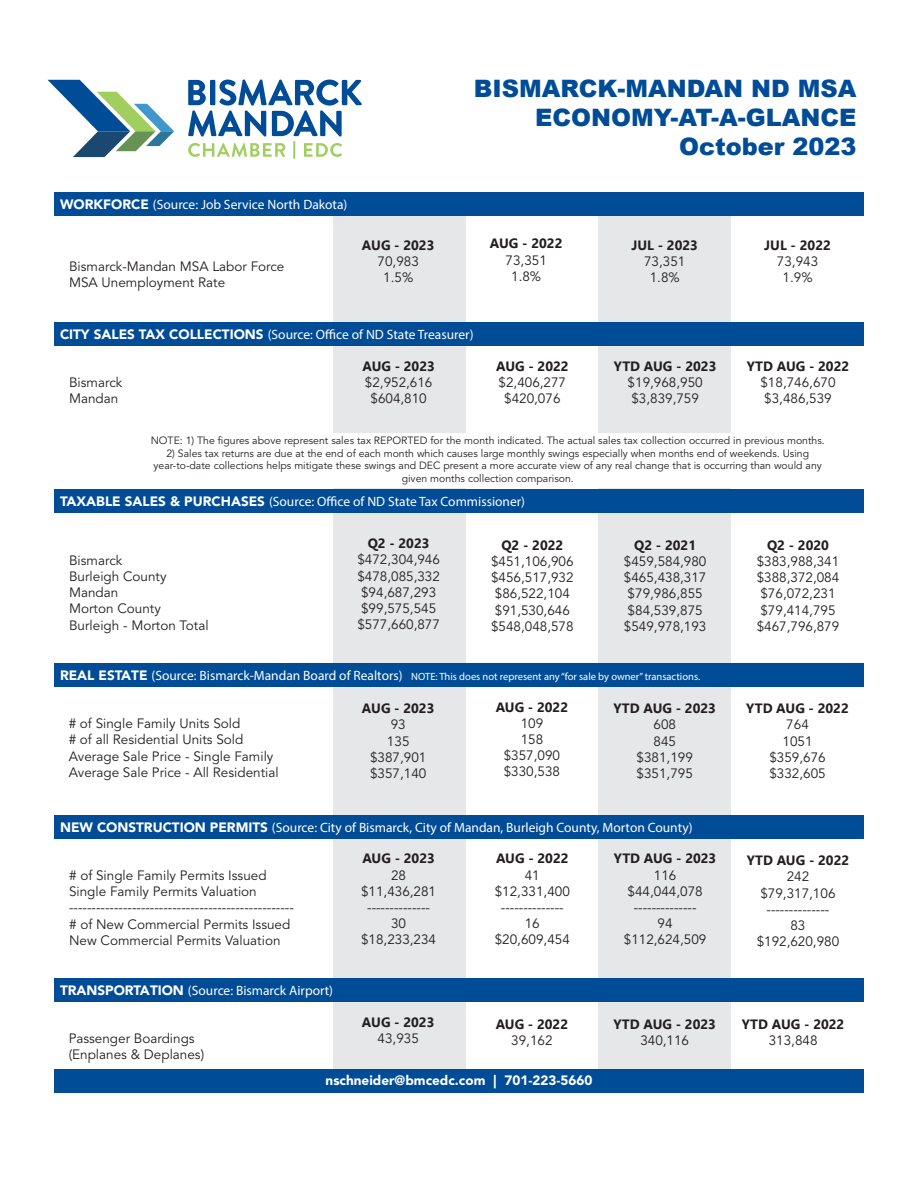
<style>
.page{position:relative;width:918px;height:1188px;background:#fff}
.page>*{position:absolute;margin:0;border:0;box-sizing:border-box;transform-origin:0 0}
.t1{font:900 24px "Arial";color:#004c97}
.t2{font:13.5px/16.2px "Avenir";color:#231f20}
.t3{font:13.5px "Myriad Pro";color:#fff}
.t4{font:700 13.5px "Leelawadee";color:#231f20}
.t5{font:900 13.5px "Avenir";color:#fff}
.t6{font:10.5px/12.6px "Avenir";color:#231f20;text-align:center}
.t7{font:10.5px "Myriad Pro";color:#fff}
.s1{font-family:"Avenir";font-weight:900}
.s2{font-family:"Avenir";font-weight:900;font-size:13.5px}
.s3{font-size:13.5px}
</style>
<div class="page">
<div style="left:598px;top:216px;width:133px;height:862px;background:#e6e7e9"></div>
<div style="left:333px;top:216px;width:133px;height:862px;background:#e6e7e9"></div>
<svg style="left:188px;top:80px;width:174px;height:79px"></svg>
<svg style="left:48px;top:80px;width:126px;height:77px"></svg>
<div style="left:54px;top:192px;width:810px;height:24px;background:#004c97"></div>
<div style="left:54px;top:322px;width:810px;height:24px;background:#004c97"></div>
<div style="left:54px;top:489px;width:810px;height:24px;background:#004c97"></div>
<div style="left:54px;top:663px;width:810px;height:24px;background:#004c97"></div>
<div style="left:54px;top:815px;width:810px;height:24px;background:#004c97"></div>
<div style="left:54px;top:979px;width:810px;height:23px;background:#004c97"></div>
<div style="left:135px;top:434px;width:702px;height:54px;background:#fff"></div>
<div style="left:54px;top:1069px;width:810px;height:23px;background:#004c97"></div>
<p class="t3" style="left:60px;top:196px;width:289px"><span class="s1">WORKFORCE</span> (Source: Job Service North Dakota)</p>
<p class="t2" style="left:69px;top:259px;width:217px">Bismarck-Mandan MSA Labor Force</p>
<p class="t2" style="left:69px;top:275px;width:158px">MSA Unemployment Rate</p>
<p class="t4" style="left:362px;top:237px;width:74px">AUG - 2023</p>
<p class="t2" style="left:378px;top:253px;width:43px">70,983</p>
<p class="t2" style="left:383px;top:270px;width:32px">1.5%</p>
<p class="t1" style="left:474px;top:71px;width:384px">BISMARCK-MANDAN ND MSA</p>
<p class="t1" style="left:535px;top:100px;width:323px">ECONOMY-AT-A-GLANCE</p>
<p class="t1" style="left:679px;top:129px;width:179px">October 2023</p>
<p class="t4" style="left:490px;top:236px;width:74px">AUG - 2022</p>
<p class="t2" style="left:506px;top:252px;width:43px">73,351</p>
<p class="t2" style="left:511px;top:268px;width:32px">1.8%</p>
<p class="t4" style="left:631px;top:237px;width:68px">JUL - 2023</p>
<p class="t2" style="left:644px;top:253px;width:43px">73,351</p>
<p class="t2" style="left:650px;top:270px;width:32px">1.8%</p>
<p class="t4" style="left:764px;top:237px;width:68px">JUL - 2022</p>
<p class="t2" style="left:777px;top:253px;width:43px">73,943</p>
<p class="t2" style="left:783px;top:270px;width:32px">1.9%</p>
<p class="t3" style="left:60px;top:326px;width:415px"><span class="s1">CITY SALES TAX COLLECTIONS</span> (Source: Office of ND State Treasurer)</p>
<p class="t2" style="left:69px;top:374px;width:55px">Bismarck</p>
<p class="t2" style="left:69px;top:390px;width:51px">Mandan</p>
<p class="t4" style="left:362px;top:358px;width:74px">AUG - 2023</p>
<p class="t2" style="left:365px;top:375px;width:69px">$2,952,616</p>
<p class="t2" style="left:371px;top:391px;width:58px">$604,810</p>
<p class="t4" style="left:496px;top:358px;width:74px">AUG - 2022</p>
<p class="t2" style="left:499px;top:375px;width:69px">$2,406,277</p>
<p class="t2" style="left:504px;top:391px;width:58px">$420,076</p>
<p class="t4" style="left:614px;top:358px;width:104px">YTD AUG - 2023</p>
<p class="t2" style="left:628px;top:375px;width:77px">$19,968,950</p>
<p class="t2" style="left:631px;top:391px;width:69px">$3,839,759</p>
<p class="t4" style="left:747px;top:358px;width:104px">YTD AUG - 2022</p>
<p class="t2" style="left:760px;top:375px;width:77px">$18,746,670</p>
<p class="t2" style="left:764px;top:391px;width:69px">$3,486,539</p>
<p class="t6" style="left:151px;top:435px;width:676px">NOTE: 1) The figures above represent sales tax REPORTED for the month indicated. The actual sales tax collection occurred in previous months.</p>
<p class="t6" style="left:166px;top:447px;width:644px">2) Sales tax returns are due at the end of each month which causes large monthly swings especially when months end of weekends. Using</p>
<p class="t6" style="left:154px;top:460px;width:670px">year-to-date collections helps mitigate these swings and DEC present a more accurate view of any real change that is occurring than would any given months collection comparison.</p>
<p class="t3" style="left:60px;top:493px;width:467px"><span class="s1">TAXABLE SALES &amp; PURCHASES</span> (Source: Office of ND State Tax Commissioner)</p>
<p class="t2" style="left:69px;top:552px;width:55px">Bismarck</p>
<p class="t2" style="left:69px;top:569px;width:99px">Burleigh County</p>
<p class="t2" style="left:69px;top:585px;width:51px">Mandan</p>
<p class="t2" style="left:69px;top:601px;width:93px">Morton County</p>
<p class="t2" style="left:69px;top:617px;width:141px">Burleigh - Morton Total</p>
<p class="t4" style="left:368px;top:536px;width:63px">Q2 - 2023</p>
<p class="t2" style="left:357px;top:552px;width:84px">$472,304,946</p>
<p class="t2" style="left:357px;top:568px;width:84px">$478,085,332</p>
<p class="t2" style="left:361px;top:584px;width:77px">$94,687,293 $99,575,545</p>
<p class="t2" style="left:357px;top:617px;width:84px">$577,660,877</p>
<p class="t4" style="left:501px;top:537px;width:63px">Q2 - 2022</p>
<p class="t2" style="left:491px;top:554px;width:84px">$451,106,906</p>
<p class="t2" style="left:491px;top:570px;width:84px">$456,517,932</p>
<p class="t2" style="left:491px;top:586px;width:84px">$86,522,104 $91,530,646 $548,048,578</p>
<p class="t4" style="left:634px;top:537px;width:63px">Q2 - 2021</p>
<p class="t2" style="left:624px;top:554px;width:84px">$459,584,980</p>
<p class="t2" style="left:624px;top:570px;width:84px">$465,438,317</p>
<p class="t2" style="left:628px;top:586px;width:77px">$79,986,855</p>
<p class="t2" style="left:628px;top:602px;width:77px">$84,539,875</p>
<p class="t2" style="left:624px;top:619px;width:84px">$549,978,193</p>
<p class="t7" style="left:60px;top:670px;width:642px"><span class="s2">REAL ESTATE</span> <span class="s3">(Source: Bismarck-Mandan Board of Realtors)</span> NOTE: This does not represent any “for sale by owner” transactions.</p>
<p class="t2" style="left:69px;top:716px;width:173px"># of Single Family Units Sold</p>
<p class="t2" style="left:69px;top:732px;width:176px"># of all Residential Units Sold</p>
<p class="t2" style="left:69px;top:748px;width:206px">Average Sale Price - Single Family</p>
<p class="t2" style="left:69px;top:764px;width:211px">Average Sale Price - All Residential</p>
<p class="t4" style="left:362px;top:701px;width:74px">AUG - 2023</p>
<p class="t2" style="left:391px;top:717px;width:17px">93</p>
<p class="t2" style="left:387px;top:733px;width:24px">135</p>
<p class="t2" style="left:370px;top:750px;width:58px">$387,901</p>
<p class="t2" style="left:370px;top:766px;width:58px">$357,140</p>
<p class="t4" style="left:496px;top:699px;width:74px">AUG - 2022</p>
<p class="t2" style="left:521px;top:715px;width:24px">109</p>
<p class="t2" style="left:521px;top:732px;width:24px">158</p>
<p class="t2" style="left:504px;top:748px;width:58px">$357,090</p>
<p class="t2" style="left:504px;top:764px;width:58px">$330,538</p>
<p class="t4" style="left:613px;top:701px;width:104px">YTD AUG - 2023</p>
<p class="t2" style="left:654px;top:717px;width:24px">608</p>
<p class="t2" style="left:654px;top:733px;width:24px">845</p>
<p class="t2" style="left:637px;top:750px;width:58px">$381,199</p>
<p class="t2" style="left:637px;top:766px;width:58px">$351,795</p>
<p class="t3" style="left:60px;top:819px;width:634px"><span class="s1">NEW CONSTRUCTION PERMITS</span> (Source: City of Bismarck, City of Mandan, Burleigh County, Morton County)</p>
<p class="t2" style="left:69px;top:868px;width:226px"># of Single Family Permits Issued Single Family Permits Valuation -------------------------------------------------- # of New Commercial Permits Issued</p>
<p class="t2" style="left:69px;top:933px;width:213px">New Commercial Permits Valuation</p>
<p class="t3" style="left:60px;top:982px;width:275px"><span class="s1">TRANSPORTATION</span> (Source: Bismarck Airport)</p>
<p class="t4" style="left:362px;top:851px;width:74px">AUG - 2023</p>
<p class="t2" style="left:391px;top:867px;width:17px">28</p>
<p class="t2" style="left:361px;top:884px;width:77px;text-align:center">$11,436,281 --------------</p>
<p class="t2" style="left:391px;top:916px;width:17px">30</p>
<p class="t2" style="left:361px;top:932px;width:77px">$18,233,234</p>
<p class="t4" style="left:496px;top:851px;width:74px">AUG - 2022</p>
<p class="t2" style="left:525px;top:867px;width:17px">41</p>
<p class="t2" style="left:495px;top:884px;width:77px">$12,331,400</p>
<p class="t2" style="left:501px;top:900px;width:64px">--------------</p>
<p class="t2" style="left:525px;top:916px;width:17px">16</p>
<p class="t2" style="left:495px;top:932px;width:77px">$20,609,454</p>
<p class="t4" style="left:614px;top:851px;width:104px">YTD AUG - 2023</p>
<p class="t2" style="left:654px;top:867px;width:24px">116</p>
<p class="t2" style="left:628px;top:884px;width:77px">$44,044,078</p>
<p class="t2" style="left:634px;top:900px;width:64px">--------------</p>
<p class="t2" style="left:658px;top:916px;width:17px">94</p>
<p class="t2" style="left:624px;top:932px;width:84px">$112,624,509</p>
<p class="t4" style="left:767px;top:537px;width:63px">Q2 - 2020</p>
<p class="t2" style="left:757px;top:554px;width:84px">$383,988,341</p>
<p class="t2" style="left:757px;top:570px;width:84px">$388,372,084</p>
<p class="t2" style="left:760px;top:586px;width:77px">$76,072,231</p>
<p class="t2" style="left:757px;top:602px;width:84px">$79,414,795 $467,796,879</p>
<p class="t4" style="left:746px;top:701px;width:104px">YTD AUG - 2022</p>
<p class="t2" style="left:786px;top:717px;width:24px">764</p>
<p class="t2" style="left:783px;top:733px;width:32px">1051</p>
<p class="t2" style="left:769px;top:750px;width:58px">$359,676</p>
<p class="t2" style="left:769px;top:766px;width:58px">$332,605</p>
<p class="t4" style="left:747px;top:853px;width:104px">YTD AUG - 2022</p>
<p class="t2" style="left:787px;top:869px;width:24px">242</p>
<p class="t2" style="left:760px;top:885px;width:77px">$79,317,106</p>
<p class="t2" style="left:767px;top:901px;width:64px">--------------</p>
<p class="t2" style="left:790px;top:918px;width:17px">83</p>
<p class="t2" style="left:757px;top:934px;width:84px">$192,620,980</p>
<p class="t4" style="left:362px;top:1015px;width:74px">AUG - 2023</p>
<p class="t2" style="left:378px;top:1031px;width:43px">43,935</p>
<p class="t4" style="left:496px;top:1016px;width:74px">AUG - 2022</p>
<p class="t2" style="left:511px;top:1033px;width:43px">39,162</p>
<p class="t4" style="left:613px;top:1016px;width:104px">YTD AUG - 2023</p>
<p class="t2" style="left:640px;top:1033px;width:50px">340,116</p>
<p class="t4" style="left:742px;top:1016px;width:104px">YTD AUG - 2022</p>
<p class="t2" style="left:69px;top:1030px;width:128px">Passenger Boardings</p>
<p class="t2" style="left:769px;top:1033px;width:50px">313,848</p>
<p class="t2" style="left:69px;top:1047px;width:137px">(Enplanes &amp; Deplanes)</p>
<p class="t5" style="left:326px;top:1071px;width:268px">nschneider@bmcedc.com | 701-223-5660</p>
</div>
